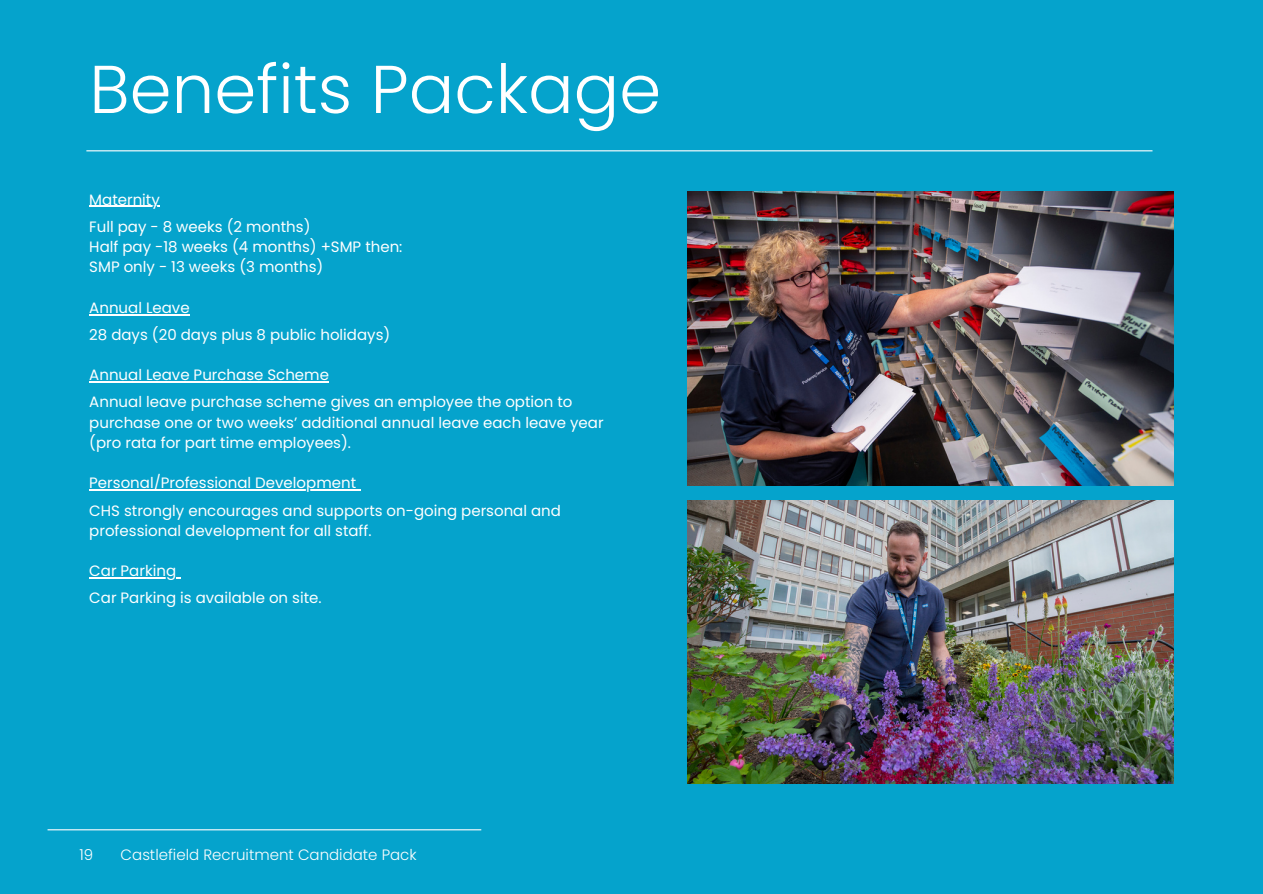
<style>
.page{position:relative;width:1263px;height:894px;background:#fff}
.page>*{position:absolute;margin:0;border:0;box-sizing:border-box;transform-origin:0 0}
.t1{font:300 67.5px "Poppins";color:#fff}
.t2{font:15px/20.2px "Poppins";color:#fff}
.t3{font:300 15px "Poppins";color:#fff}
</style>
<div class="page">
<div style="left:0;top:0;width:1263px;height:893px;background:#05a3cc"></div>
<hr style="left:48px;top:829px;width:433px;height:1px;background:#fff">
<hr style="left:86px;top:150px;width:1066px;height:1px;background:#fff">
<img style="left:687px;top:191px;width:486px;height:294px">
<img style="left:687px;top:500px;width:486px;height:283px">
<hr style="left:89px;top:206px;width:71px;height:1px;background:#fff">
<hr style="left:89px;top:314px;width:101px;height:1px;background:#fff">
<hr style="left:89px;top:381px;width:240px;height:1px;background:#fff">
<hr style="left:89px;top:489px;width:267px;height:1px;background:#fff">
<hr style="left:89px;top:577px;width:87px;height:1px;background:#fff">
<p class="t1" style="left:89px;top:42px;width:573px">Benefits Package</p>
<p class="t2" style="left:89px;top:189px;width:72px">Maternity</p>
<p class="t2" style="left:89px;top:216px;width:223px">Full pay - 8 weeks (2 months)</p>
<p class="t2" style="left:89px;top:236px;width:315px">Half pay -18 weeks (4 months) +SMP then:</p>
<p class="t2" style="left:89px;top:257px;width:236px">SMP only - 13 weeks (3 months)</p>
<p class="t2" style="left:89px;top:297px;width:102px">Annual Leave</p>
<p class="t2" style="left:89px;top:324px;width:303px">28 days (20 days plus 8 public holidays)</p>
<p class="t2" style="left:89px;top:365px;width:241px">Annual Leave Purchase Scheme</p>
<p class="t2" style="left:89px;top:392px;width:516px">Annual leave purchase scheme gives an employee the option to purchase one or two weeks’ additional annual leave each leave year (pro rata for part time employees).</p>
<p class="t2" style="left:89px;top:473px;width:268px">Personal/Professional Development</p>
<p class="t2" style="left:89px;top:500px;width:473px">CHS strongly encourages and supports on-going personal and professional development for all staff.</p>
<p class="t2" style="left:89px;top:560px;width:88px">Car Parking</p>
<p class="t2" style="left:89px;top:587px;width:234px">Car Parking is available on site.</p>
<p class="t3" style="left:80px;top:843px;width:15px">19</p>
<p class="t3" style="left:121px;top:843px;width:298px">Castlefield Recruitment Candidate Pack</p>
</div>
